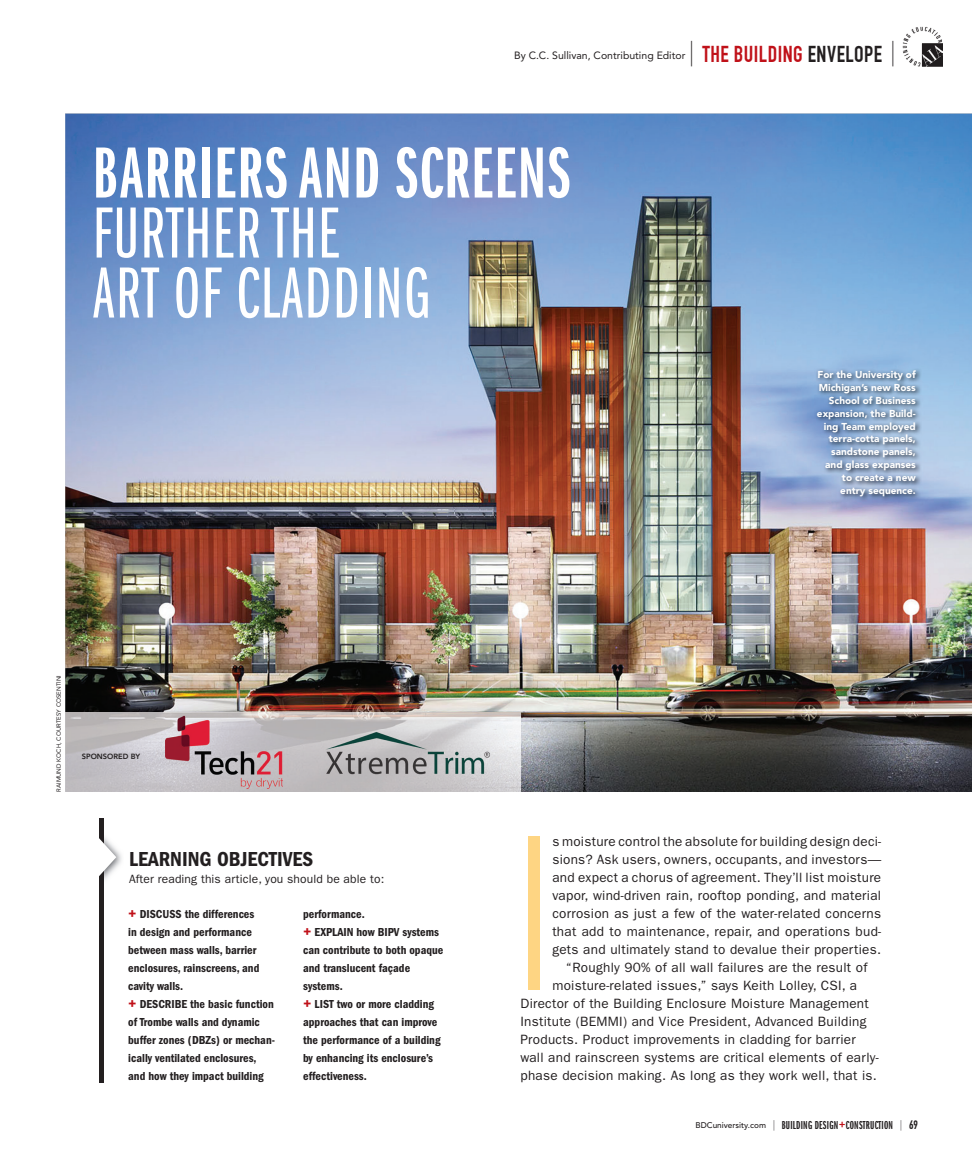
<style>
.page{position:relative;width:972px;height:1161px;background:#fff}
.page>*{position:absolute;margin:0;border:0;box-sizing:border-box;transform-origin:0 0}
.t1{font:229.35px "ITC Franklin Gothic Std Bk X Cp";color:#fed583;scale:.7 1}
.t2{font:75px/60px "ITC Franklin Gothic Std Bk X Cp";letter-spacing:.02em;color:#fff}
.t3{font:75px "ITC Franklin Gothic Std Dm X Cp";letter-spacing:.02em;color:#fff}
.t4{font:700 22.5px "DIN Condensed";letter-spacing:.02em;color:#c01119}
.t5{font:21px "ITC Franklin Gothic Std Dm Cd";color:#231f20}
.t6{font:13.5px "ITC Franklin Gothic Std";letter-spacing:.02em;color:#231f20}
.t7{font:12px/18px "ITC Franklin Gothic Std Dm Cd";color:#231f20}
.t8{font:12px "ITC Franklin Gothic Std Dm X Cp";letter-spacing:.02em;color:#231f20}
.t9{font:12px "ITC Franklin Gothic Std";letter-spacing:.01em;color:#231f20}
.t10{font:10.5px "Avenir LT Std";color:#231f20}
.t11{font:900 10.05px/12.9px "Avenir LT Std";color:#fff;text-align:right}
.t12{font:800 7.5px "Avenir LT Std";color:#231f20}
.t13{font:6px "Avenir LT Std";letter-spacing:.01em;color:#231f20}
.s1{font-family:"ITC Franklin Gothic Std Bk X Cp";font-weight:400;font-size:25.5px;color:#231f20}
.s2{color:#231f20}
.s3{font-size:16.5px;color:#c01119}
.s4{font-family:"Avenir LT Std";font-weight:500;font-size:8.25px}
.s5{font-family:"ITC Franklin Gothic Std Bk X Cp";font-size:10.5px}
.s6{font-family:"ITC Franklin Gothic Std";font-weight:500;font-stretch:condensed;font-size:13.5px;color:#c01119}
.s7{font-family:"DIN Condensed";font-weight:700}
</style>
<div class="page">
<img style="left:65px;top:114px;width:907px;height:678px">
<img style="left:65px;top:712px;width:456px;height:80px">
<img style="left:903px;top:27px;width:39px;height:40px">
<img style="left:922px;top:44px;width:20px;height:23px">
<div style="left:99px;top:819px;width:5px;height:264px;background:#231f20"></div>
<img style="left:104px;top:849px;width:18px;height:31px">
<svg style="left:99px;top:837px;width:17px;height:40px"></svg>
<img style="left:815px;top:368px;width:107px;height:134px">
<img style="left:166px;top:715px;width:117px;height:74px">
<img style="left:322px;top:730px;width:172px;height:52px">
<p class="t10" style="left:514px;top:49px;width:173px">By C.C. Sullivan, Contributing Editor</p>
<h3 class="t4" style="left:689px;top:40px;width:209px"><span class="s1">|</span> THE BUILDING <span class="s2">ENVELOPE</span> <span class="s1">|</span></h3>
<h2 class="t3" style="left:93px;top:132px;width:479px">BARRIERS AND SCREENS</h2>
<h2 class="t2" style="left:93px;top:205px;width:339px">FURTHER THE<br>ART OF CLADDING</h2>
<p class="t11" style="left:817px;top:368px;width:100px">For the University of<br>Michigan’s new Ross<br>School of Business expansion, the Build&shy;ing Team employed terra-cotta panels, sandstone panels, and glass expanses to create a new entry sequence.</p>
<p class="t13" style="left:55px;top:792px;width:119px;rotate:-90deg">RAIMUND KOCH, COURTESY COSENTINI</p>
<p class="t12" style="left:82px;top:752px;width:60px">SPONSORED BY</p>
<h3 class="t5" style="left:129px;top:847px;width:186px">LEARNING OBJECTIVES</h3>
<p class="t9" style="left:129px;top:872px;width:257px">After reading this article, you should be able to:</p>
<p class="t7" style="left:128px;top:905px;width:148px"><span class="s3">+</span> DISCUSS the differences<br>in design and performance between mass walls, barrier enclosures, rainscreens, and cavity walls.<br><span class="s3">+</span> DESCRIBE the basic function of Trombe walls and dynamic buffer zones (DBZs) or mechan&shy;ically ventilated enclosures, and how they impact building</p>
<p class="t7" style="left:303px;top:905px;width:142px">performance.<br><span class="s3">+</span> EXPLAIN how BIPV systems can contribute to both opaque and translucent façade systems.<br><span class="s3">+</span> LIST two or more cladding approaches that can improve the performance of a building by enhancing its enclosure’s effectiveness.</p>
<h1 class="t1" style="left:520px;top:796px;width:40px">I</h1>
<p class="t6" style="left:552px;top:834px;width:330px">s moisture control the absolute for building design deci-</p>
<p class="t6" style="left:552px;top:852px;width:330px">sions? Ask users, owners, occupants, and investors—</p>
<p class="t6" style="left:552px;top:870px;width:330px">and expect a chorus of agreement. They’ll list moisture</p>
<p class="t6" style="left:552px;top:888px;width:330px">vapor, wind-driven rain, rooftop ponding, and material</p>
<p class="t6" style="left:552px;top:906px;width:330px">corrosion as just a few of the water-related concerns</p>
<p class="t6" style="left:552px;top:924px;width:330px">that add to maintenance, repair, and operations bud-</p>
<p class="t6" style="left:552px;top:942px;width:330px">gets and ultimately stand to devalue their properties.</p>
<p class="t6" style="left:566px;top:960px;width:303px">“Roughly 90% of all wall failures are the result of</p>
<p class="t6" style="left:552px;top:978px;width:306px">moisture-related issues,” says Keith Lolley, CSI, a</p>
<p class="t6" style="left:520px;top:996px;width:350px">Director of the Building Enclosure Moisture Management</p>
<p class="t6" style="left:520px;top:1014px;width:348px">Institute (BEMMI) and Vice President, Advanced Building</p>
<p class="t6" style="left:520px;top:1032px;width:337px">Products. Product improvements in cladding for barrier</p>
<p class="t6" style="left:520px;top:1050px;width:360px">wall and rainscreen systems are critical elements of early-</p>
<p class="t6" style="left:520px;top:1068px;width:358px">phase decision making. As long as they work well, that is.</p>
<p class="t8" style="left:696px;top:1119px;width:224px"><span class="s4">BDCuniversity.com</span> <span class="s5">|</span> BUILDING DESIGN<span class="s6">+</span>CONSTRUCTION <span class="s5">|</span> <span class="s7">69</span></p>
</div>
